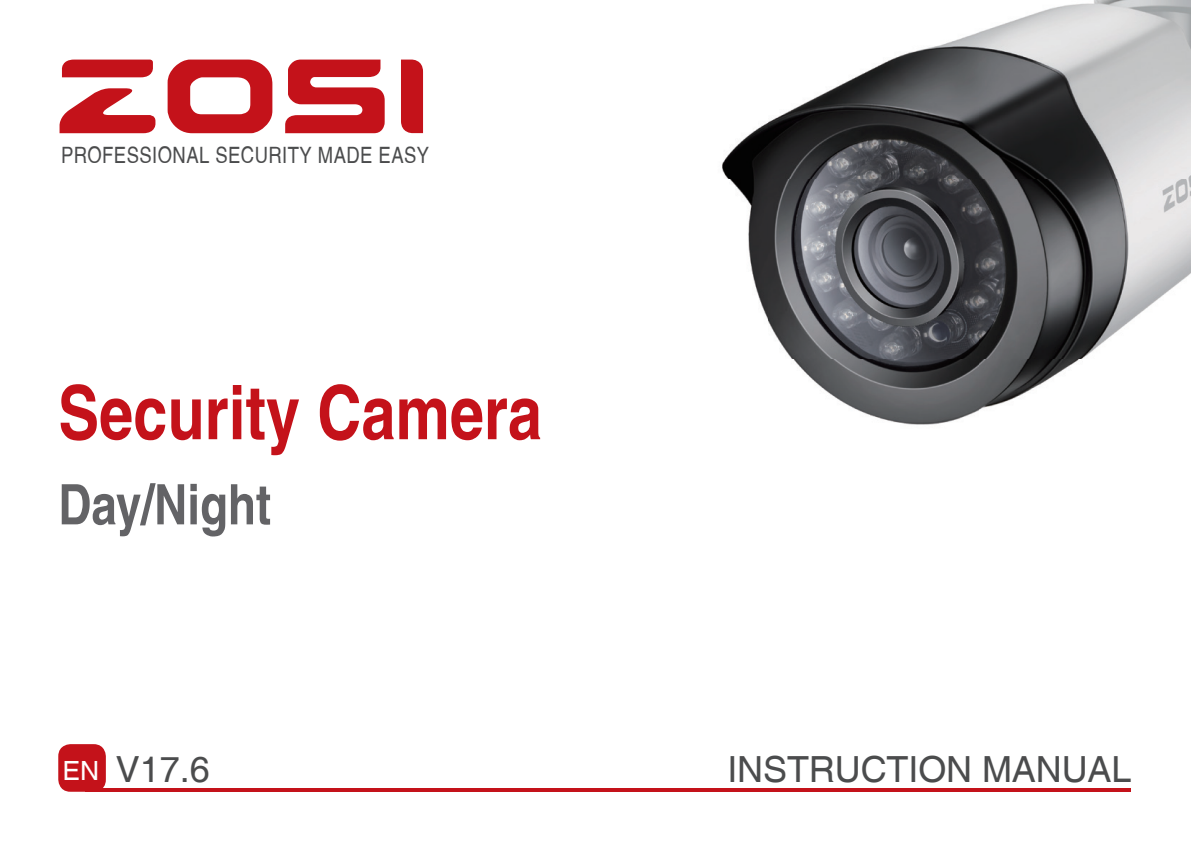
<style>
.page{position:relative;width:1191px;height:851px;background:#fff}
.page>*{position:absolute;margin:0;border:0;box-sizing:border-box;transform-origin:0 0}
.t1{font:700 condensed 74.7px "Helvetica";color:#c4121a}
.t2{font:700 condensed 55.8px "Helvetica";color:#636366}
.t3{font:36px "Helvetica";letter-spacing:-.005em;color:#4b4c4d}
.t4{font:26.4px "Helvetica";color:#fff}
.t5{font:condensed 22.5px "Helvetica";letter-spacing:.02em;color:#4b4c4d}
</style>
<div class="page">
<svg style="left:60px;top:60px;width:363px;height:73px"></svg>
<hr style="left:86px;top:788px;width:1044px;height:3px;background:#c4121a">
<div style="left:58px;top:744px;width:48px;height:47px;background:#c4121a;border-radius:12px"></div>
<img style="left:722px;top:0;width:469px;height:425px">
<p class="t5" style="left:61px;top:142px;width:369px">PROFESSIONAL SECURITY MADE EASY</p>
<h1 class="t1" style="left:58px;top:367px;width:485px">Security Camera</h1>
<h2 class="t2" style="left:58px;top:470px;width:214px">Day/Night</h2>
<p class="t4" style="left:63px;top:755px;width:38px">EN</p>
<h3 class="t3" style="left:116px;top:748px;width:96px">V17.6</h3>
<h3 class="t3" style="left:727px;top:748px;width:406px">INSTRUCTION MANUAL</h3>
</div>
